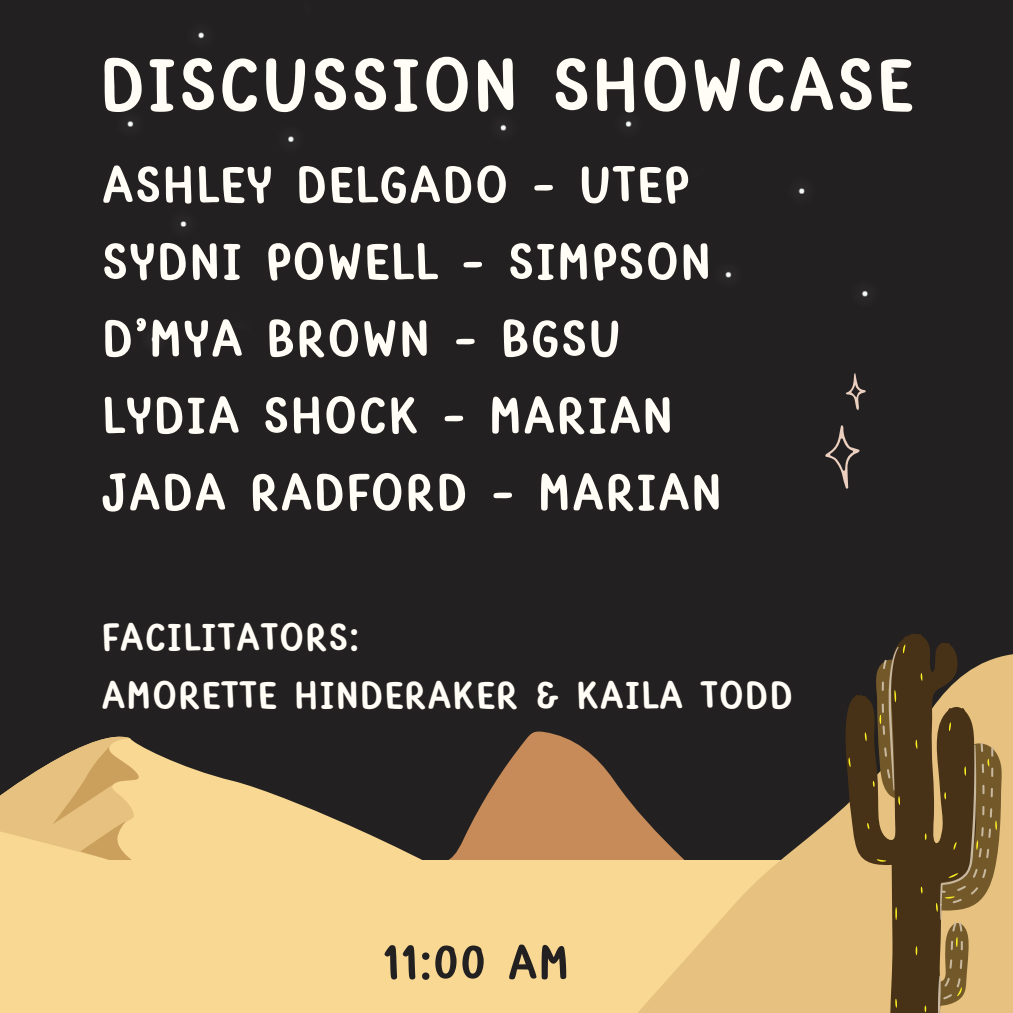
<style>
.page{position:relative;width:1013px;height:1013px;background:#fff}
.page>*{position:absolute;margin:0;border:0;box-sizing:border-box;transform-origin:0 0}
.t1{font:700 80px "Yvesyvesdrawing";color:#fffdf5}
.t2{font:700 55px/76.9px "Yvesyvesdrawing";color:#fffdf5}
.t3{font:700 51.25px "Yvesyvesdrawing";color:#222020}
.t4{font:700 41.25px "Yvesyvesdrawing";color:#fffdf5}
</style>
<div class="page">
<div style="left:0;top:0;width:1012px;height:1012px;background:#222020"></div>
<svg style="left:167px;top:736px;width:422px;height:124px"></svg>
<svg style="left:0;top:736px;width:167px;height:124px"></svg>
<div style="left:0;top:860px;width:1012px;height:152px;background:#f8d893"></div>
<svg style="left:589px;top:654px;width:423px;height:358px"></svg>
<svg style="left:996px;top:659px;width:5px;height:347px;background:#caa86a"></svg>
<svg style="left:845px;top:654px;width:3px;height:358px"></svg>
<svg style="left:899px;top:634px;width:51px;height:10px"></svg>
<svg style="left:848px;top:644px;width:148px;height:368px;background:#7c633b"></svg>
<svg style="left:825px;top:373px;width:41px;height:116px"></svg>
<h1 class="t1" style="left:99px;top:52px;width:816px">DISCUSSION SHOWCASE</h1>
<h2 class="t2" style="left:101px;top:151px;width:623px">ASHLEY DELGADO - UTEP<br>SYDNI POWELL - SIMPSON<br>D’MYA BROWN - BGSU<br>LYDIA SHOCK - MARIAN<br>JADA RADFORD - MARIAN</h2>
<p class="t4" style="left:101px;top:620px;width:260px">FACILITATORS:</p>
<p class="t4" style="left:101px;top:677px;width:693px">AMORETTE HINDERAKER &amp; KAILA TODD</p>
<p class="t3" style="left:382px;top:941px;width:189px">11:00 AM</p>
</div>
